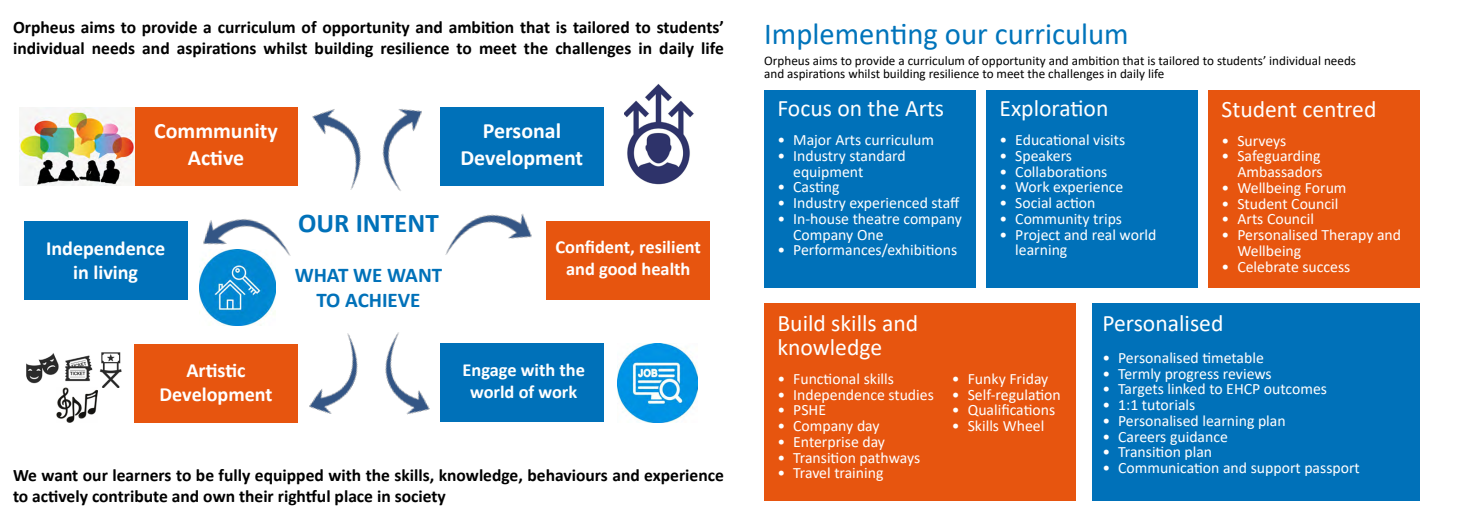
<style>
.page{position:relative;width:1474px;height:521px;background:#fff}
.page>*{position:absolute;margin:0;border:0;box-sizing:border-box;transform-origin:0 0}
.t1{font:30.62px "Calibri";color:#0074bb}
.t2{font:700 27.12px "Calibri";color:#0071b9}
.t3{font:23.62px/23.6px "Calibri";color:#fff}
.t4{font:700 21.88px/26.2px "Calibri";color:#fff;text-align:center}
.t5{font:700 21px/25.2px "Calibri";color:#0071b9;text-align:center}
.t6{font:700 20.12px/24.2px "Calibri";color:#fff;text-align:center}
.t7{font:700 18.38px/22.1px "Calibri";color:#fff;text-align:center}
.t8{font:700 17.5px/21px "Calibri";color:#000}
.t9{font:15.75px/15.8px "Calibri";color:#fff}
.t10{font:13.12px/13.1px "Calibri";color:#000}
</style>
<div class="page">
<div style="left:134px;top:107px;width:164px;height:79px;background:#e7550f"></div>
<div style="left:24px;top:221px;width:163px;height:79px;background:#0071b9"></div>
<div style="left:134px;top:344px;width:164px;height:78px;background:#e7550f"></div>
<div style="left:440px;top:107px;width:163px;height:79px;background:#0071b9"></div>
<div style="left:546px;top:221px;width:164px;height:79px;background:#e7550f"></div>
<div style="left:440px;top:343px;width:163px;height:79px;background:#0071b9"></div>
<div style="left:764px;top:90px;width:211px;height:198px;background:#0071b9"></div>
<div style="left:1091px;top:303px;width:328px;height:197px;background:#0071b9"></div>
<div style="left:764px;top:303px;width:311px;height:197px;background:#e7550f"></div>
<div style="left:986px;top:90px;width:211px;height:198px;background:#0071b9"></div>
<div style="left:1208px;top:90px;width:211px;height:198px;background:#e7550f"></div>
<img style="left:312px;top:109px;width:37px;height:31px">
<img style="left:203px;top:219px;width:88px;height:37px">
<img style="left:349px;top:109px;width:73px;height:82px">
<img style="left:445px;top:213px;width:87px;height:42px">
<img style="left:395px;top:332px;width:35px;height:83px">
<img style="left:287px;top:333px;width:108px;height:90px">
<img style="left:20px;top:107px;width:114px;height:79px">
<img style="left:199px;top:249px;width:77px;height:77px">
<img style="left:26px;top:352px;width:96px;height:35px">
<img style="left:57px;top:387px;width:40px;height:36px">
<img style="left:625px;top:84px;width:69px;height:101px">
<img style="left:618px;top:344px;width:79px;height:79px">
<p class="t8" style="left:13px;top:16px;width:712px">Orpheus aims to provide a curriculum of opportunity and ambition that is tailored to students’ individual needs and aspirations whilst building resilience to meet the challenges in daily life</p>
<h3 class="t4" style="left:154px;top:118px;width:125px">Commmunity<br>Active</h3>
<h3 class="t4" style="left:460px;top:118px;width:124px">Personal<br>Development</h3>
<p class="t6" style="left:46px;top:236px;width:121px">Independence in living</p>
<p class="t6" style="left:160px;top:358px;width:114px">Artistic<br>Development</p>
<h2 class="t2" style="left:298px;top:204px;width:142px">OUR INTENT</h2>
<h3 class="t5" style="left:295px;top:262px;width:149px">WHAT WE WANT<br>TO ACHIEVE</h3>
<p class="t7" style="left:555px;top:236px;width:147px">Confident, resilient and good health</p>
<p class="t7" style="left:462px;top:359px;width:124px">Engage with the world of work</p>
<p class="t8" style="left:13px;top:464px;width:712px">We want our learners to be fully equipped with the skills, knowledge, behaviours and experience to actively contribute and own their rightful place in society</p>
<h1 class="t1" style="left:764px;top:12px;width:366px">Implementing our curriculum</h1>
<p class="t10" style="left:764px;top:54px;width:593px">Orpheus aims to provide a curriculum of opportunity and ambition that is tailored to students’ individual needs and aspirations whilst building resilience to meet the challenges in daily life</p>
<h3 class="t3" style="left:1221px;top:96px;width:156px">Student centred</h3>
<p class="t9" style="left:1221px;top:132px;width:66px">• Surveys</p>
<p class="t9" style="left:1221px;top:148px;width:103px;text-align:right">• Safeguarding<br>Ambassadors</p>
<p class="t9" style="left:1221px;top:179px;width:126px">• Wellbeing Forum</p>
<p class="t9" style="left:1221px;top:195px;width:118px">• Student Council</p>
<p class="t9" style="left:1221px;top:211px;width:94px">• Arts Council</p>
<p class="t9" style="left:1237px;top:227px;width:165px;text-indent:-16px">• Personalised Therapy and<br>Wellbeing</p>
<p class="t9" style="left:1221px;top:258px;width:130px">• Celebrate success</p>
<h3 class="t3" style="left:777px;top:96px;width:168px">Focus on the Arts</h3>
<p class="t9" style="left:777px;top:131px;width:158px">• Major Arts curriculum</p>
<p class="t9" style="left:793px;top:147px;width:114px;text-indent:-16px">• Industry standard equipment</p>
<p class="t9" style="left:777px;top:179px;width:64px">• Casting</p>
<p class="t9" style="left:777px;top:194px;width:184px">• Industry experienced staff</p>
<p class="t9" style="left:793px;top:210px;width:170px;text-indent:-16px">• In-house theatre company<br>Company One</p>
<p class="t9" style="left:777px;top:242px;width:181px">• Performances/exhibitions</p>
<h3 class="t3" style="left:999px;top:96px;width:110px">Exploration</h3>
<p class="t9" style="left:999px;top:131px;width:127px">• Educational visits</p>
<p class="t9" style="left:999px;top:147px;width:74px">• Speakers</p>
<p class="t9" style="left:999px;top:163px;width:109px">• Collaborations</p>
<p class="t9" style="left:999px;top:179px;width:125px">• Work experience</p>
<p class="t9" style="left:999px;top:194px;width:97px">• Social action</p>
<p class="t9" style="left:999px;top:210px;width:124px">• Community trips</p>
<p class="t9" style="left:1015px;top:226px;width:143px;text-indent:-16px">• Project and real world learning</p>
<h3 class="t3" style="left:777px;top:311px;width:142px">Build skills and knowledge</h3>
<p class="t9" style="left:777px;top:370px;width:118px">• Functional skills</p>
<p class="t9" style="left:777px;top:386px;width:158px">• Independence studies</p>
<p class="t9" style="left:777px;top:402px;width:50px">• PSHE</p>
<p class="t9" style="left:777px;top:418px;width:104px">• Company day</p>
<p class="t9" style="left:777px;top:433px;width:109px">• Enterprise day</p>
<p class="t9" style="left:777px;top:449px;width:144px">• Transition pathways</p>
<p class="t9" style="left:777px;top:465px;width:108px">• Travel training</p>
<p class="t9" style="left:952px;top:370px;width:98px">• Funky Friday</p>
<p class="t9" style="left:952px;top:386px;width:110px">• Self-regulation</p>
<p class="t9" style="left:952px;top:402px;width:105px">• Qualifications</p>
<p class="t9" style="left:952px;top:418px;width:94px">• Skills Wheel</p>
<h3 class="t3" style="left:1102px;top:311px;width:122px">Personalised</h3>
<p class="t9" style="left:1102px;top:349px;width:163px">• Personalised timetable</p>
<p class="t9" style="left:1102px;top:365px;width:171px">• Termly progress reviews</p>
<p class="t9" style="left:1102px;top:381px;width:226px">• Targets linked to EHCP outcomes</p>
<p class="t9" style="left:1102px;top:397px;width:94px">• 1:1 tutorials</p>
<p class="t9" style="left:1102px;top:412px;width:185px">• Personalised learning plan</p>
<p class="t9" style="left:1102px;top:428px;width:127px">• Careers guidance</p>
<p class="t9" style="left:1102px;top:444px;width:111px">• Transition plan</p>
<p class="t9" style="left:1102px;top:460px;width:259px">• Communication and support passport</p>
</div>
